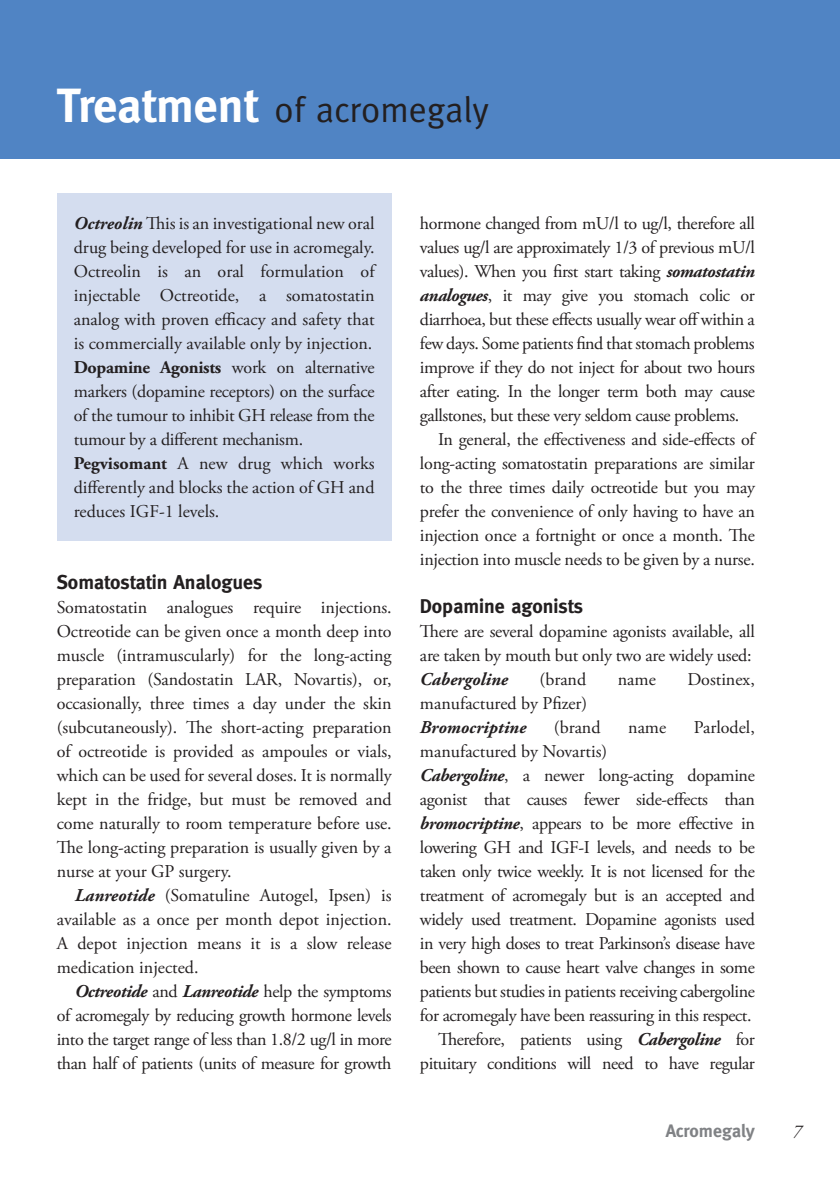
<style>
.page{position:relative;width:840px;height:1191px;background:#fff}
.page>*{position:absolute;margin:0;border:0;box-sizing:border-box;transform-origin:0 0}
.subhead{font:36px "Meta";color:#231f20}
.subhead-2{font:700 20px "Meta";color:#231f20}
.body_indent{font:18px/24px "Adobe Garamond Pro";letter-spacing:-.015em;color:#231f20;text-align:justify}
.body_noindent{font:18px/24px "Adobe Garamond Pro";letter-spacing:-.005em;color:#231f20;text-align:justify}
.body_noindent-2{font:italic 700 18px "Adobe Garamond Pro";color:#231f20}
.t1{font:700 18px "Meta";color:#808285}
.t2{font:italic 18px "Adobe Garamond Pro";color:#231f20}
.s1{font-weight:700;font-size:48px;color:#fff}
.s2{font-weight:700;font-style:italic}
.s3{font-weight:700}
</style>
<div class="page">
<div style="left:57px;top:193px;width:334px;height:348px;background:#d4ddef"></div>
<div style="left:0;top:0;width:839px;height:159px;background:#5084c4"></div>
<p class="subhead" style="left:57px;top:89px;width:434px"><span class="s1">Treatment</span> of acromegaly</p>
<p class="body_indent" style="left:74px;top:212px;width:302px"><span class="s2">Octreolin</span> This is an investigational new oral drug being developed for use in acromegaly.</p>
<p class="body_indent" style="left:74px;top:260px;width:302px">Octreolin is an oral formulation of injectable Octreotide, a somatostatin analog with proven efficacy and safety that is commercially available only by injection.</p>
<p class="body_indent" style="left:74px;top:356px;width:302px"><span class="s3">Dopamine Agonists</span> work on alternative markers (dopamine receptors) on the surface of the tumour to inhibit GH release from the tumour by a different mechanism.</p>
<p class="body_indent" style="left:74px;top:452px;width:302px"><span class="s3">Pegvisomant</span> A new drug which works differently and blocks the action of GH and reduces IGF-1 levels.</p>
<p class="subhead-2" style="left:57px;top:571px;width:207px">Somatostatin Analogues</p>
<p class="body_noindent" style="left:57px;top:596px;width:336px">Somatostatin analogues require injections.<br>Octreotide can be given once a month deep into muscle (intramuscularly) for the long-acting preparation (Sandostatin LAR, Novartis), or, occasionally, three times a day under the skin (subcutaneously). The short-acting preparation of octreotide is provided as ampoules or vials, which can be used for several doses. It is normally kept in the fridge, but must be removed and come naturally to room temperature before use.<br>The long-acting preparation is usually given by a nurse at your GP surgery.</p>
<p class="body_indent" style="left:57px;top:884px;width:336px;text-indent:18px"><span class="s2">Lanreotide</span> (Somatuline Autogel, Ipsen) is available as a once per month depot injection.<br>A depot injection means it is a slow release medication injected.</p>
<p class="body_indent" style="left:57px;top:980px;width:336px;text-indent:18px"><span class="s2">Octreotide</span> and <span class="s2">Lanreotide</span> help the symptoms of acromegaly by reducing growth hormone levels into the target range of less than 1.8/2 ug/l in more than half of patients (units of measure for growth</p>
<p class="body_indent" style="left:420px;top:212px;width:336px">hormone changed from mU/l to ug/l, therefore all values ug/l are approximately 1/3 of previous mU/l values). When you first start taking <span class="s2">somatostatin analogues</span>, it may give you stomach colic or diarrhoea, but these effects usually wear off within a few days. Some patients find that stomach problems improve if they do not inject for about two hours after eating. In the longer term both may cause gallstones, but these very seldom cause problems.</p>
<p class="body_indent" style="left:420px;top:428px;width:336px;text-indent:18px">In general, the effectiveness and side-effects of long-acting somatostatin preparations are similar to the three times daily octreotide but you may prefer the convenience of only having to have an injection once a fortnight or once a month. The injection into muscle needs to be given by a nurse.</p>
<p class="subhead-2" style="left:420px;top:595px;width:165px">Dopamine agonists</p>
<p class="body_noindent" style="left:420px;top:620px;width:336px">There are several dopamine agonists available, all are taken by mouth but only two are widely used:</p>
<p class="body_noindent-2" style="left:420px;top:669px;width:89px">Cabergoline</p>
<p class="body_noindent" style="left:539px;top:668px;width:48px">(brand</p>
<p class="body_noindent" style="left:617px;top:668px;width:40px">name</p>
<p class="body_noindent" style="left:687px;top:668px;width:69px">Dostinex,</p>
<p class="body_noindent" style="left:420px;top:692px;width:169px">manufactured by Pfizer)</p>
<p class="body_noindent-2" style="left:420px;top:717px;width:108px">Bromocriptine</p>
<p class="body_noindent" style="left:553px;top:716px;width:48px">(brand</p>
<p class="body_noindent" style="left:628px;top:716px;width:40px">name</p>
<p class="body_noindent" style="left:693px;top:716px;width:62px">Parlodel,</p>
<p class="body_noindent" style="left:420px;top:740px;width:189px">manufactured by Novartis)</p>
<p class="body_indent" style="left:420px;top:764px;width:336px"><span class="s2">Cabergoline</span>, a newer long-acting dopamine agonist that causes fewer side-effects than <span class="s2">bromocriptine</span>, appears to be more effective in lowering GH and IGF-I levels, and needs to be taken only twice weekly. It is not licensed for the treatment of acromegaly but is an accepted and widely used treatment. Dopamine agonists used in very high doses to treat Parkinson’s disease have been shown to cause heart valve changes in some patients but studies in patients receiving cabergoline for acromegaly have been reassuring in this respect.</p>
<p class="body_indent" style="left:420px;top:1028px;width:336px;text-align:right">Therefore, patients using <span class="s2">Cabergoline</span> for pituitary conditions will need to have regular</p>
<p class="t1" style="left:665px;top:1120px;width:90px">Acromegaly</p>
<p class="t2" style="left:792px;top:1120px;width:10px">7</p>
</div>
